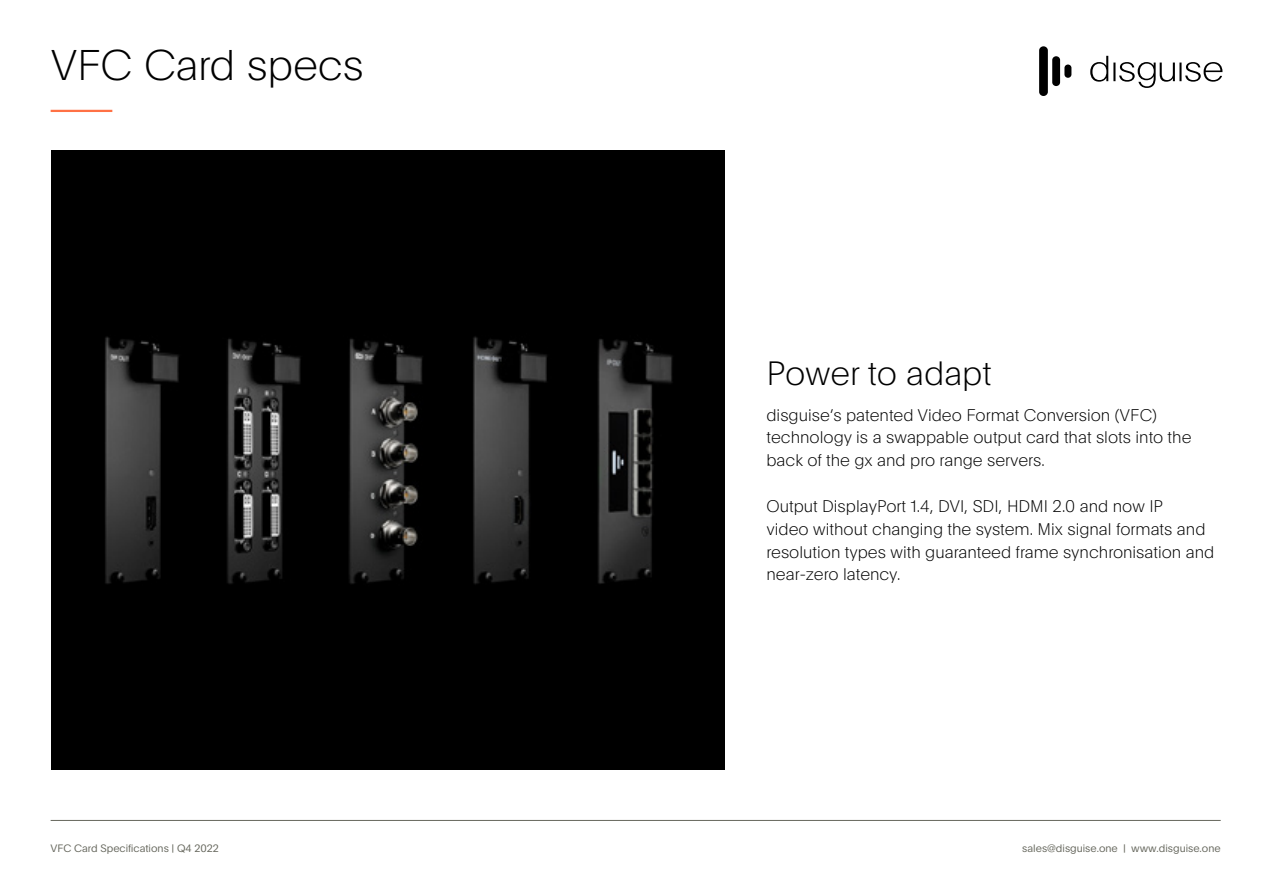
<style>
.page{position:relative;width:1263px;height:893px;background:#fff}
.page>*{position:absolute;margin:0;border:0;box-sizing:border-box;transform-origin:0 0}
.t1{font:200 42px "Plain";letter-spacing:-.01em;color:#000}
.t2{font:200 33px "Plain";letter-spacing:-.005em;color:#000}
.t3{font:200 16.5px/22.8px "Plain";color:#000}
.t4{font:300 10.5px "Plain";color:#65665c}
</style>
<div class="page">
<hr style="left:51px;top:110px;width:61px;height:2px;background:#ff7145">
<hr style="left:51px;top:820px;width:1170px;height:1px;background:#65665c">
<div style="left:1039px;top:46px;width:9px;height:50px;background:#000;border-radius:4px"></div>
<div style="left:1052px;top:56px;width:8px;height:30px;background:#000;border-radius:4px"></div>
<div style="left:1064px;top:65px;width:7px;height:13px;background:#000;border-radius:3px"></div>
<svg style="left:1090px;top:56px;width:132px;height:32px"></svg>
<div style="left:51px;top:151px;width:673px;height:619px;background:#000"></div>
<img style="left:105px;top:336px;width:568px;height:248px">
<h1 class="t1" style="left:51px;top:35px;width:315px">VFC Card specs</h1>
<h2 class="t2" style="left:766px;top:349px;width:227px">Power to adapt</h2>
<p class="t3" style="left:766px;top:403px;width:426px">disguise’s patented Video Format Conversion (VFC) technology is a swappable output card that slots into the back of the gx and pro range servers.</p>
<p class="t3" style="left:766px;top:494px;width:449px">Output DisplayPort 1.4, DVI, SDI, HDMI 2.0 and now IP<br>video without changing the system. Mix signal formats and resolution types with guaranteed frame synchronisation and near-zero latency.</p>
<p class="t4" style="left:51px;top:841px;width:170px">VFC Card Specifications | Q4 2022</p>
<p class="t4" style="left:1022px;top:841px;width:200px">sales@disguise.one | www.disguise.one</p>
</div>
